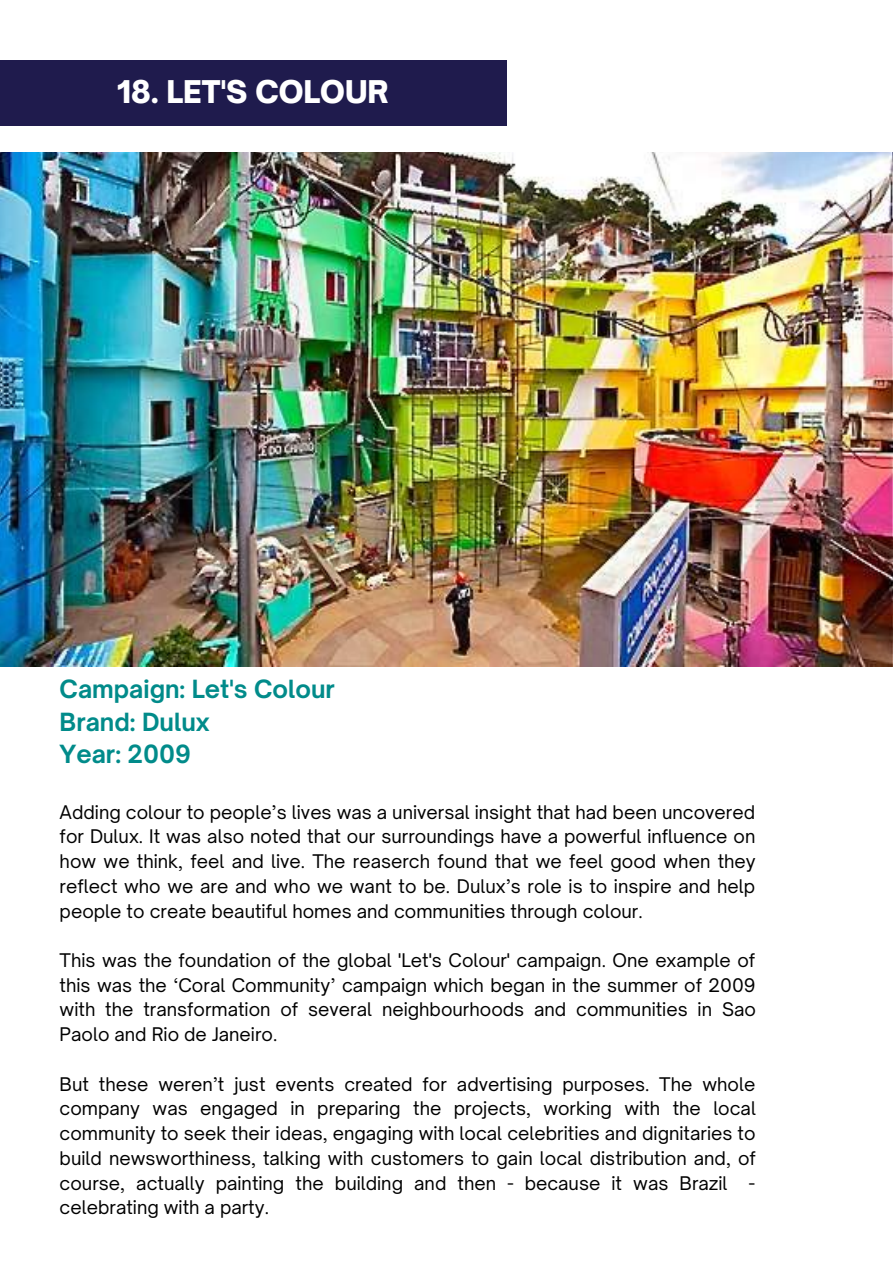
<style>
.page{position:relative;width:893px;height:1264px;background:#fff}
.page>*{position:absolute;margin:0;border:0;box-sizing:border-box;transform-origin:0 0}
.t1{font:900 30px "Open Sauce One";color:#fff}
.t2{font:700 24px/32.5px "Open Sauce One";color:#018b8a}
.t3{font:18px/24.8px "Open Sauce One";color:#000;text-align:justify}
</style>
<div class="page">
<div style="left:0;top:60px;width:506px;height:65px;background:#1f1b4d"></div>
<img style="left:0;top:152px;width:892px;height:514px">
<h1 class="t1" style="left:117px;top:73px;width:273px">18. LET'S COLOUR</h1>
<h2 class="t2" style="left:60px;top:672px;width:277px">Campaign: Let's Colour<br>Brand: Dulux<br>Year: 2009</h2>
<p class="t3" style="left:60px;top:799px;width:697px">Adding colour to people’s lives was a universal insight that had been uncovered for Dulux. It was also noted that our surroundings have a powerful influence on how we think, feel and live. The reaserch found that we feel good when they reflect who we are and who we want to be. Dulux’s role is to inspire and help people to create beautiful homes and communities through colour.</p>
<p class="t3" style="left:60px;top:947px;width:697px">This was the foundation of the global 'Let's Colour' campaign. One example of this was the ‘Coral Community’ campaign which began in the summer of 2009 with the transformation of several neighbourhoods and communities in Sao Paolo and Rio de Janeiro.</p>
<p class="t3" style="left:60px;top:1071px;width:697px">But these weren’t just events created for advertising purposes. The whole company was engaged in preparing the projects, working with the local community to seek their ideas, engaging with local celebrities and dignitaries to build newsworthiness, talking with customers to gain local distribution and, of course, actually painting the building and then - because it was Brazil - celebrating with a party.</p>
</div>
